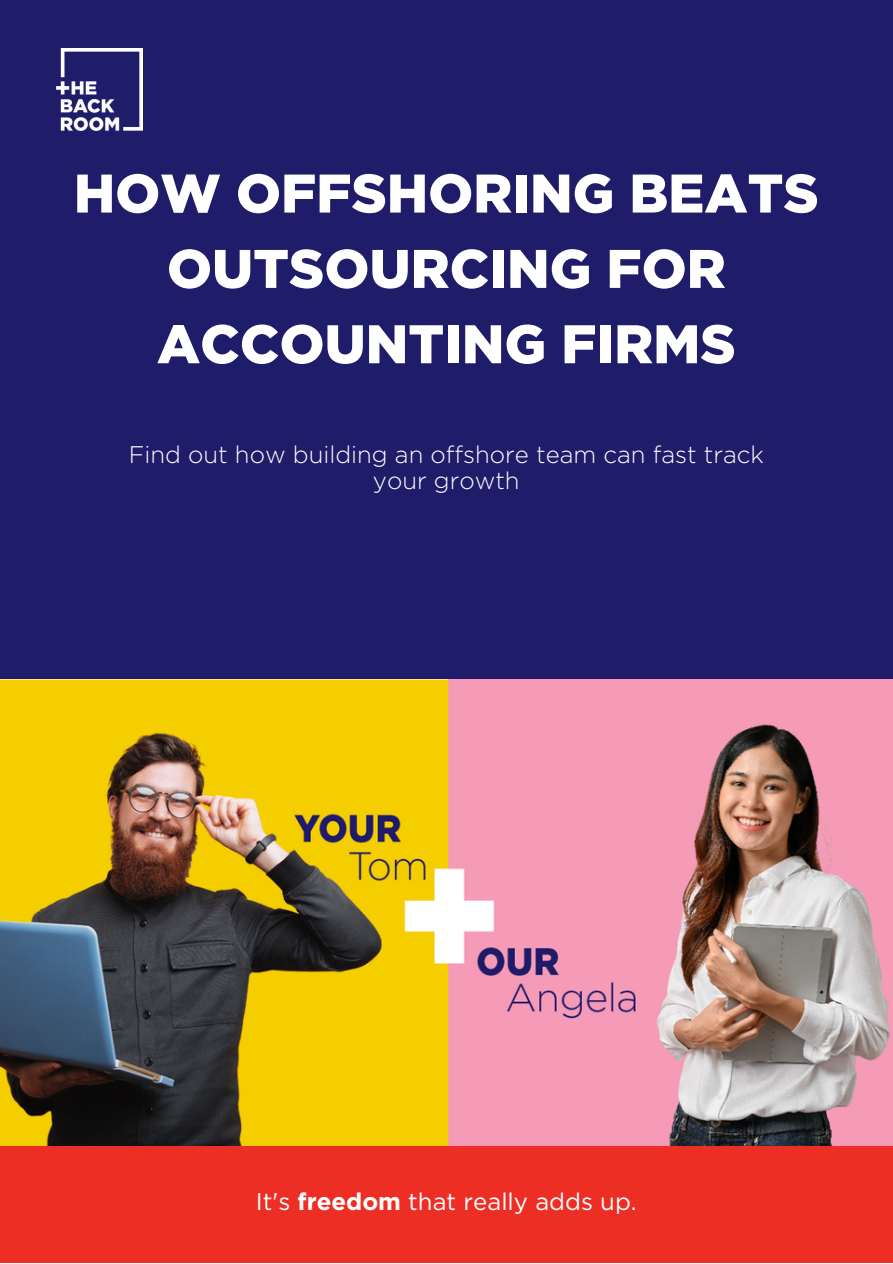
<style>
.page{position:relative;width:893px;height:1264px;background:#fff}
.page>*{position:absolute;margin:0;border:0;box-sizing:border-box;transform-origin:0 0}
.t1{font:900 54.3px/75.3px "Gotham";color:#fff;text-align:center}
.t2{font:300 24px/25.8px "Gotham";color:#fff;text-align:center}
.t3{font:24px "Gotham";color:#fff}
.s1{font-weight:700}
</style>
<div class="page">
<div style="left:0;top:0;width:892px;height:1262px;background:#1f1c69"></div>
<img style="left:56px;top:48px;width:87px;height:82px">
<div style="left:0;top:1146px;width:892px;height:116px;background:#ed2e24"></div>
<img style="left:0;top:679px;width:892px;height:466px">
<p class="t1" style="left:74px;top:155px;width:746px">HOW OFFSHORING BEATS<br>OUTSOURCING FOR<br>ACCOUNTING FIRMS</p>
<p class="t2" style="left:129px;top:442px;width:636px">Find out how building an offshore team can fast track your growth</p>
<p class="t3" style="left:256px;top:1187px;width:382px">It's <span class="s1">freedom</span> that really adds up.</p>
</div>
